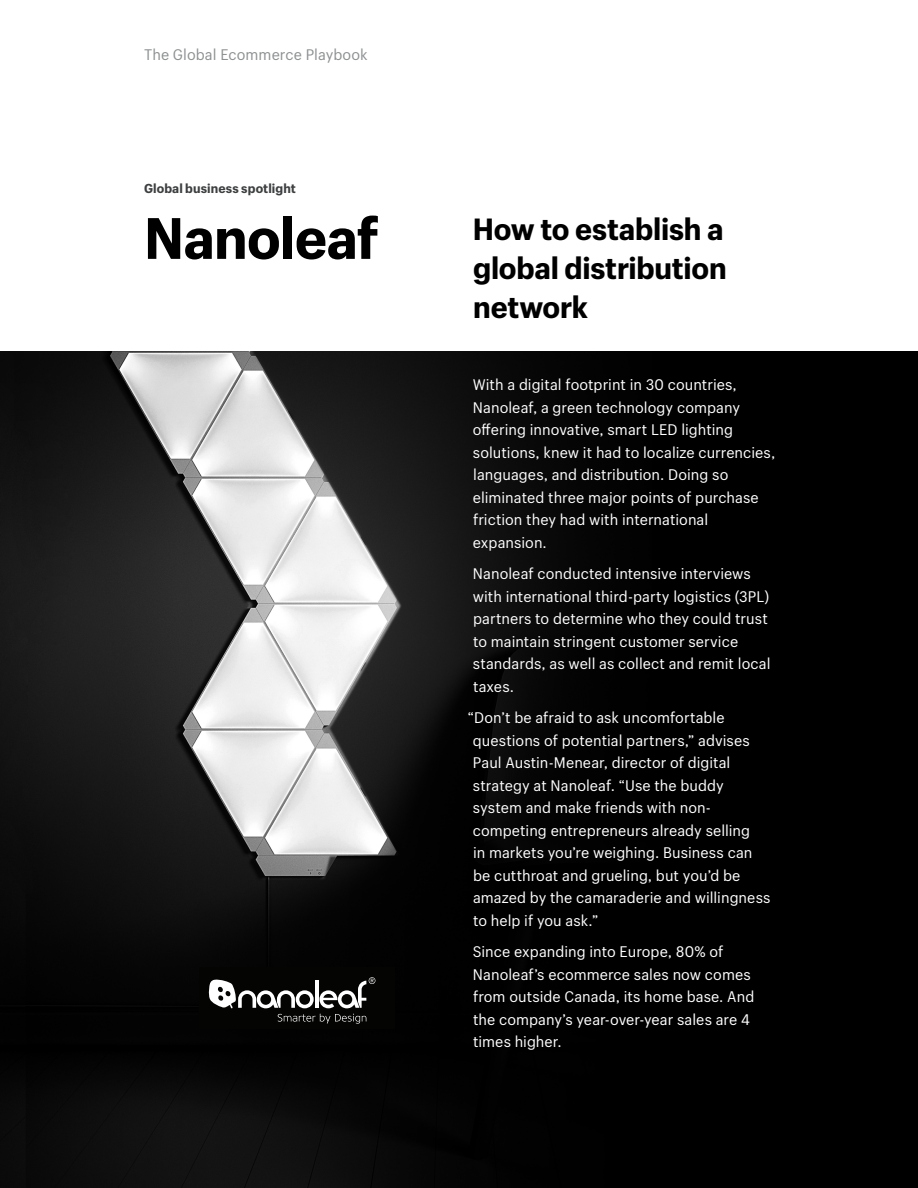
<style>
.page{position:relative;width:918px;height:1188px;background:#fff}
.page>*{position:absolute;margin:0;border:0;box-sizing:border-box;transform-origin:0 0}
.t1{font:800 57px "Shopify Sans";letter-spacing:-.01em;color:#000}
.t2{font:800 30px/39px "Shopify Sans";letter-spacing:-.01em;color:#000;text-align:justify}
.t3{font:15px/22.5px "Shopify Sans";letter-spacing:.005em;color:#fff}
.t4{font:15px "Shopify Sans";letter-spacing:.005em;color:#8d9091}
.t5{font:800 12.75px "Shopify Sans";letter-spacing:.01em;color:#3d3f40}
</style>
<div class="page">
<div style="left:0;top:351px;width:918px;height:837px;background:#000"></div>
<img style="left:0;top:351px;width:546px;height:837px">
<div style="left:199px;top:967px;width:196px;height:62px;background:#040503"></div>
<svg style="left:208px;top:977px;width:167px;height:47px"></svg>
<p class="t4" style="left:144px;top:44px;width:225px">The Global Ecommerce Playbook</p>
<h2 class="t5" style="left:144px;top:179px;width:154px">Global business spotlight</h2>
<h2 class="t1" style="left:144px;top:195px;width:234px">Nanoleaf</h2>
<h3 class="t2" style="left:473px;top:207px;width:255px">How to establish a global distribution network</h3>
<p class="t3" style="left:473px;top:372px;width:304px">With a digital footprint in 30 countries, Nanoleaf, a green technology company offering innovative, smart LED lighting solutions, knew it had to localize currencies, languages, and distribution. Doing so eliminated three major points of purchase friction they had with international expansion.</p>
<p class="t3" style="left:473px;top:561px;width:299px">Nanoleaf conducted intensive interviews with international third-party logistics (3PL) partners to determine who they could trust to maintain stringent customer service standards, as well as collect and remit local taxes.</p>
<p class="t3" style="left:473px;top:705px;width:299px;text-indent:-5px">“Don’t be afraid to ask uncomfortable questions of potential partners,” advises Paul Austin-Menear, director of digital strategy at Nanoleaf. “Use the buddy system and make friends with non&shy;competing entrepreneurs already selling<br>in markets you’re weighing. Business can be cutthroat and grueling, but you’d be amazed by the camaraderie and willingness to help if you ask.”</p>
<p class="t3" style="left:473px;top:939px;width:283px">Since expanding into Europe, 80% of Nanoleaf’s ecommerce sales now comes from outside Canada, its home base. And the company’s year-over-year sales are 4 times higher.</p>
</div>
